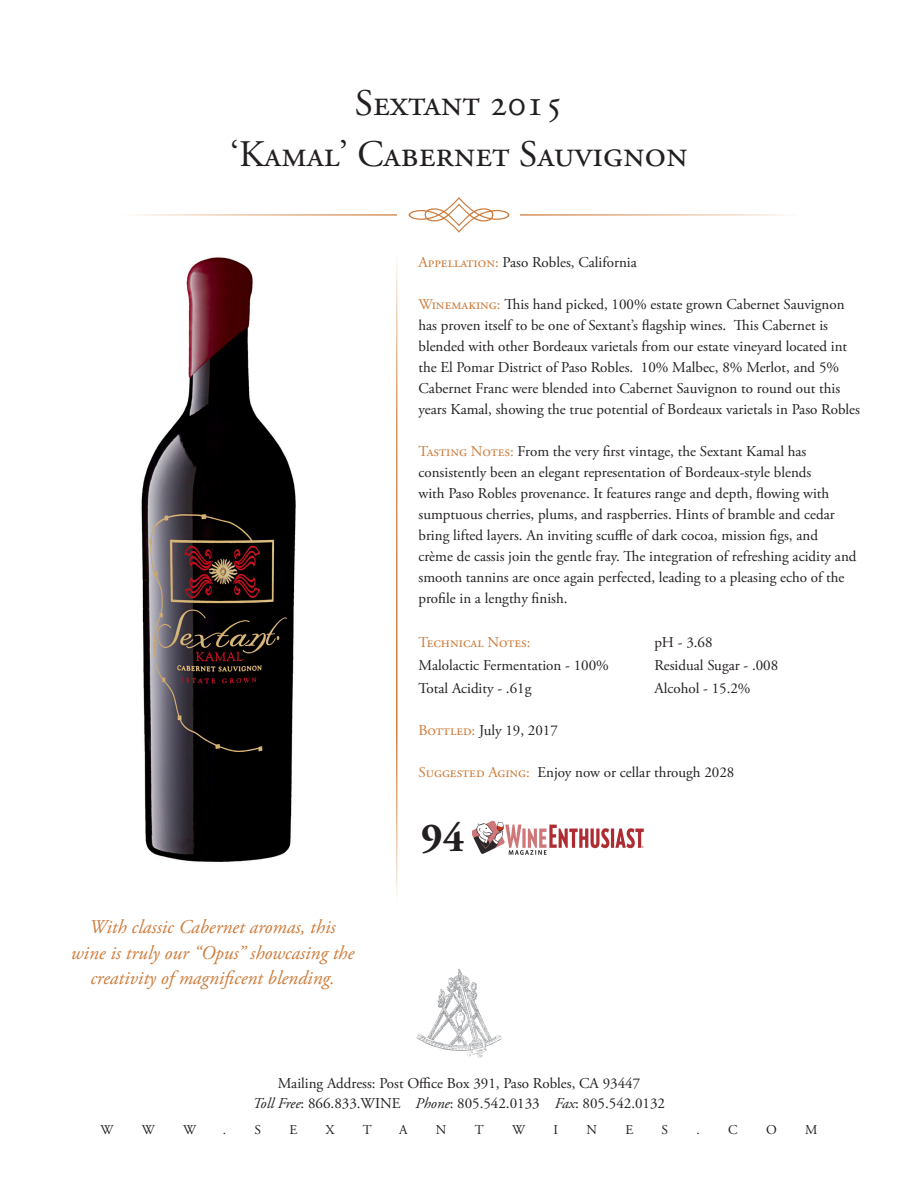
<style>
.page{position:relative;width:918px;height:1188px;background:#fff}
.page>*{position:absolute;margin:0;border:0;box-sizing:border-box;transform-origin:0 0}
.t1{font:700 41.25px "Adobe Garamond Pro";color:#231f20}
.t2{font:37.5px "Adobe Garamond Pro";color:#231f20}
.t3{font:italic 19.5px/25.5px "Adobe Garamond Pro";color:#cc7b3a;text-align:center}
.t4{font:15px/21px "Adobe Garamond Pro";color:#231f20}
.t5{font:15px "Adobe Garamond Pro";color:#cc7b3a}
.t6{font:13.5px "Adobe Garamond Pro";color:#231f20}
.s1{color:#cc7b3a}
.s2{font-style:italic}
</style>
<div class="page">
<svg style="left:409px;top:197px;width:100px;height:36px"></svg>
<svg style="left:417px;top:969px;width:84px;height:88px"></svg>
<img style="left:141px;top:257px;width:155px;height:605px">
<img style="left:472px;top:821px;width:172px;height:34px">
<p class="t2" style="left:355px;top:81px;width:210px">Sextant 2015</p>
<p class="t2" style="left:230px;top:132px;width:459px">‘Kamal’ Cabernet Sauvignon</p>
<p class="t4" style="left:418px;top:253px;width:220px"><span class="s1">Appellation:</span> Paso Robles, California</p>
<p class="t4" style="left:418px;top:295px;width:443px"><span class="s1">Winemaking:</span> This hand picked, 100% estate grown Cabernet Sauvignon has proven itself to be one of Sextant’s flagship wines. This Cabernet is blended with other Bordeaux varietals from our estate vineyard located int the El Pomar District of Paso Robles. 10% Malbec, 8% Merlot, and 5% Cabernet Franc were blended into Cabernet Sauvignon to round out this years Kamal, showing the true potential of Bordeaux varietals in Paso Robles</p>
<p class="t4" style="left:418px;top:442px;width:418px"><span class="s1">Tasting Notes:</span> From the very first vintage, the Sextant Kamal has consistently been an elegant representation of Bordeaux-style blends with Paso Robles provenance. It features range and depth, flowing with sumptuous cherries, plums, and raspberries. Hints of bramble and cedar bring lifted layers. An inviting scuffle of dark cocoa, mission figs, and</p>
<p class="t4" style="left:418px;top:547px;width:440px">crème de cassis join the gentle fray. The integration of refreshing acidity and smooth tannins are once again perfected, leading to a pleasing echo of the profile in a lengthy finish.</p>
<p class="t5" style="left:418px;top:633px;width:114px">Technical Notes:</p>
<p class="t4" style="left:654px;top:633px;width:60px">pH - 3.68</p>
<p class="t4" style="left:418px;top:655px;width:192px">Malolactic Fermentation - 100%</p>
<p class="t4" style="left:654px;top:655px;width:125px">Residual Sugar - .008</p>
<p class="t4" style="left:418px;top:678px;width:115px">Total Acidity - .61g</p>
<p class="t4" style="left:654px;top:678px;width:98px">Alcohol - 15.2%</p>
<p class="t4" style="left:418px;top:720px;width:141px"><span class="s1">Bottled:</span> July 19, 2017</p>
<p class="t4" style="left:418px;top:762px;width:317px"><span class="s1">Suggested Aging:</span> Enjoy now or cellar through 2028</p>
<p class="t3" style="left:71px;top:915px;width:285px">With classic Cabernet aromas, this wine is truly our “Opus” showcasing the creativity of magnificent blending.</p>
<p class="t1" style="left:421px;top:814px;width:44px">94</p>
<p class="t4" style="left:253px;top:1074px;width:414px;line-height:19.5px;text-align:center">Mailing Address: Post Office Box 391, Paso Robles, CA 93447<br><span class="s2">Toll Free</span>: 866.833.WINE <span class="s2">Phone</span>: 805.542.0133 <span class="s2">Fax</span>: 805.542.0132</p>
<p class="t6" style="left:101px;top:1122px;width:14px">W</p>
<p class="t6" style="left:142px;top:1122px;width:14px">W</p>
<p class="t6" style="left:183px;top:1122px;width:14px">W</p>
<p class="t6" style="left:223px;top:1122px;width:5px">.</p>
<p class="t6" style="left:255px;top:1122px;width:8px">S</p>
<p class="t6" style="left:290px;top:1122px;width:9px">E</p>
<p class="t6" style="left:326px;top:1122px;width:10px">X</p>
<p class="t6" style="left:363px;top:1122px;width:10px">T</p>
<p class="t6" style="left:399px;top:1122px;width:10px">A</p>
<p class="t6" style="left:436px;top:1122px;width:12px">N</p>
<p class="t6" style="left:475px;top:1122px;width:10px">T</p>
<p class="t6" style="left:512px;top:1122px;width:14px">W</p>
<p class="t6" style="left:554px;top:1122px;width:6px">I</p>
<p class="t6" style="left:586px;top:1122px;width:12px">N</p>
<p class="t6" style="left:625px;top:1122px;width:9px">E</p>
<p class="t6" style="left:662px;top:1122px;width:8px">S</p>
<p class="t6" style="left:697px;top:1122px;width:5px">.</p>
<p class="t6" style="left:728px;top:1122px;width:11px">C</p>
<p class="t6" style="left:766px;top:1122px;width:12px">O</p>
<p class="t6" style="left:805px;top:1122px;width:14px">M</p>
</div>
